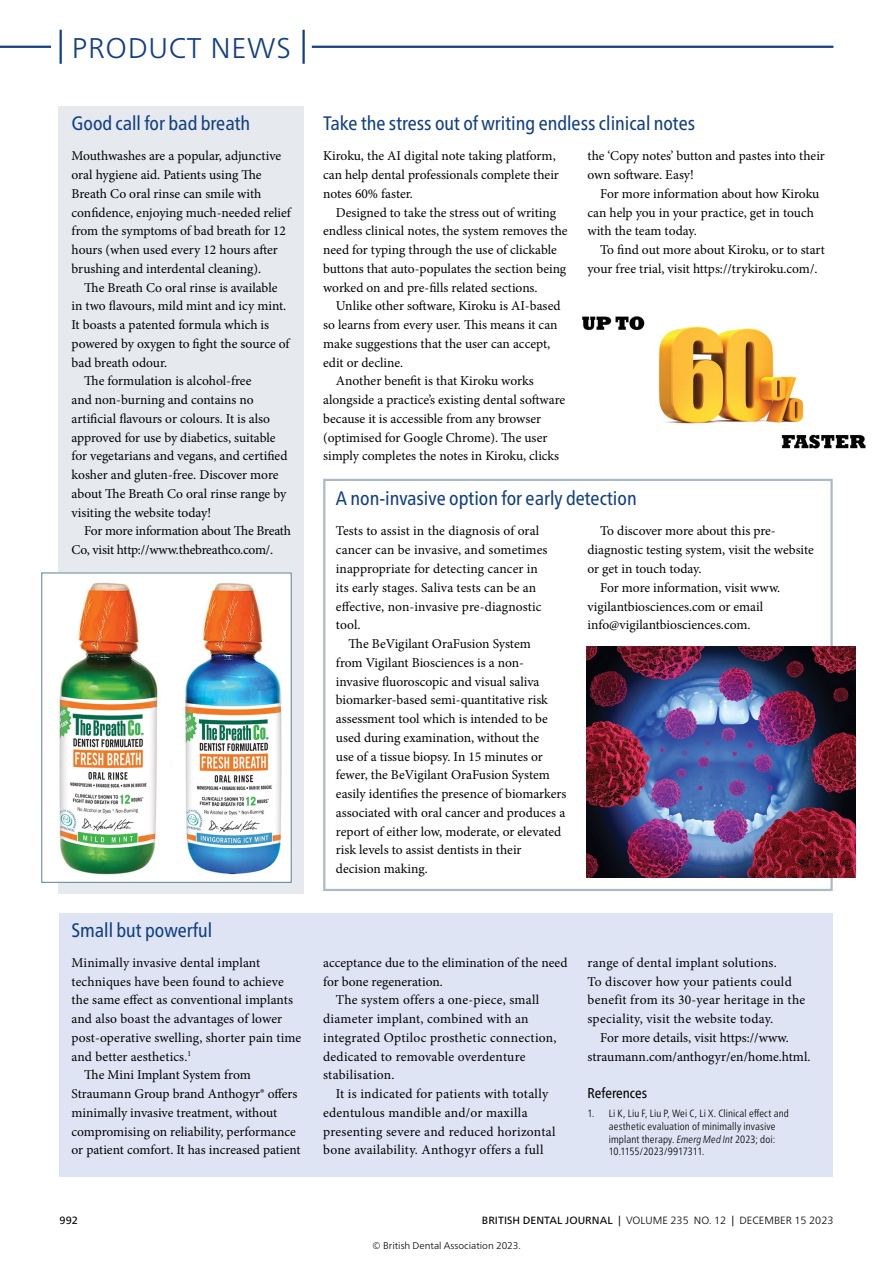
<style>
.page{position:relative;width:893px;height:1263px;background:#fff}
.page>*{position:absolute;margin:0;border:0;box-sizing:border-box;transform-origin:0 0}
.t1{font:300 28.5px "Frutiger Neue LT Pro";letter-spacing:.025em;color:#123f84}
.Title_9_Cnd_13pt_286{font:condensed 19.5px "Frutiger Neue LT Pro";color:#123f84}
.Title_9_Cnd_13pt_286-2{font:19.5px "Frutiger Neue LT Pro Cn Rg 2";color:#123f84}
.Para_9pt_ragged{font:condensed 19.5px "Frutiger Neue LT Pro";color:#123f84}
.Bibliography_Heading{font:14.25px "Frutiger Neue LT Pro Cn Rg 2";color:#000}
.Para_9pt_ragged-2{font:13.5px/18.8px "Minion Pro";color:#000}
.Para_9pt_ragged_1st{font:13.5px/18.8px "Minion Pro";color:#000}
.Para_9pt_ragged-3{font:13.5px/18.8px "Minion Pro";letter-spacing:.02em;color:#000}
.Para_9pt_ragged-4{font:13.5px/18.8px "Minion Pro";letter-spacing:-.02em;color:#000}
.t2{font:300 condensed 10.5px/12.8px "Frutiger Neue LT Pro";letter-spacing:.015em;color:#000}
.t3{font:300 10.5px "Frutiger Neue LT Pro";letter-spacing:.005em;color:#000}
.t4{font:10.5px "Frutiger Neue LT Pro";color:#000}
.t5{font:300 9.75px "Frutiger Neue LT Pro";color:#000}
.s1{font-family:"Frutiger Neue LT Pro Cn Lt 2";font-weight:400;font-stretch:normal}
.s2{font-style:italic}
.s3{font-weight:400}
</style>
<div class="page">
<div style="left:59px;top:913px;width:774px;height:263px;background:#dee4f3"></div>
<div style="left:59px;top:107px;width:245px;height:787px;background:#e6e9ee"></div>
<div style="left:323px;top:479px;width:510px;height:412px;border:2px solid #aeb9c7"></div>
<img style="left:582px;top:316px;width:284px;height:133px">
<img style="left:59px;top:575px;width:231px;height:306px">
<div style="left:41px;top:573px;width:251px;height:310px;border:1px solid #5b7d95"></div>
<img style="left:586px;top:647px;width:269px;height:231px">
<hr style="left:0;top:46px;width:51px;height:2px;background:#123f84">
<hr style="left:312px;top:46px;width:521px;height:2px;background:#123f84">
<hr style="left:60px;top:30px;width:2px;height:34px;background:#123f84">
<hr style="left:302px;top:30px;width:3px;height:34px;background:#123f84">
<h1 class="t1" style="left:72px;top:31px;width:221px">PRODUCT NEWS</h1>
<p class="Title_9_Cnd_13pt_286" style="left:72px;top:112px;width:180px">Good call for bad breath</p>
<p class="Title_9_Cnd_13pt_286-2" style="left:323px;top:112px;width:374px">Take the stress out of writing endless clinical notes</p>
<p class="Para_9pt_ragged_1st" style="left:72px;top:147px;width:221px">Mouthwashes are a popular, adjunctive oral hygiene aid. Patients using The Breath Co oral rinse can smile with confidence, enjoying much-needed relief from the symptoms of bad breath for 12 hours (when used every 12 hours after brushing and interdental cleaning).</p>
<p class="Para_9pt_ragged-2" style="left:72px;top:278px;width:220px;text-indent:13px">The Breath Co oral rinse is available in two flavours, mild mint and icy mint.<br>It boasts a patented formula which is powered by oxygen to fight the source of bad breath odour.</p>
<p class="Para_9pt_ragged-2" style="left:72px;top:372px;width:217px;text-indent:13px">The formulation is alcohol-free<br>and non-burning and contains no artificial flavours or colours. It is also approved for use by diabetics, suitable for vegetarians and vegans, and certified kosher and gluten-free. Discover more about The Breath Co oral rinse range by visiting the website today!</p>
<p class="Para_9pt_ragged-4" style="left:72px;top:522px;width:221px;text-indent:13px">For more information about The Breath<br>Co, visit http://www.thebreathco.com/.</p>
<p class="Para_9pt_ragged_1st" style="left:336px;top:522px;width:213px">Tests to assist in the diagnosis of oral cancer can be invasive, and sometimes inappropriate for detecting cancer in its early stages. Saliva tests can be an effective, non-invasive pre-diagnostic tool.</p>
<p class="Para_9pt_ragged-2" style="left:336px;top:634px;width:232px;text-indent:13px">The BeVigilant OraFusion System<br>from Vigilant Biosciences is a non&shy;invasive fluoroscopic and visual saliva biomarker-based semi-quantitative risk assessment tool which is intended to be used during examination, without the<br>use of a tissue biopsy. In 15 minutes or fewer, the BeVigilant OraFusion System easily identifies the presence of biomarkers associated with oral cancer and produces a report of either low, moderate, or elevated risk levels to assist dentists in their decision making.</p>
<p class="Para_9pt_ragged-2" style="left:587px;top:147px;width:239px">the ‘Copy notes’ button and pastes into their own software. Easy!</p>
<p class="Para_9pt_ragged-2" style="left:587px;top:184px;width:233px;text-indent:13px">For more information about how Kiroku can help you in your practice, get in touch with the team today.</p>
<p class="Para_9pt_ragged-2" style="left:587px;top:241px;width:239px;text-indent:13px">To find out more about Kiroku, or to start your free trial, visit https://trykiroku.com/.</p>
<p class="Para_9pt_ragged_1st" style="left:323px;top:147px;width:237px">Kiroku, the AI digital note taking platform, can help dental professionals complete their notes 60% faster.</p>
<p class="Para_9pt_ragged-2" style="left:323px;top:203px;width:246px;text-indent:13px">Designed to take the stress out of writing endless clinical notes, the system removes the need for typing through the use of clickable buttons that auto-populates the section being worked on and pre-fills related sections.</p>
<p class="Para_9pt_ragged-2" style="left:323px;top:297px;width:239px;text-indent:13px">Unlike other software, Kiroku is AI-based so learns from every user. This means it can make suggestions that the user can accept, edit or decline.</p>
<p class="Para_9pt_ragged-2" style="left:323px;top:372px;width:244px;text-indent:13px">Another benefit is that Kiroku works alongside a practice’s existing dental software because it is accessible from any browser (optimised for Google Chrome). The user simply completes the notes in Kiroku, clicks</p>
<p class="Title_9_Cnd_13pt_286" style="left:336px;top:487px;width:302px">A non-invasive option for early detection</p>
<p class="Para_9pt_ragged-2" style="left:587px;top:522px;width:228px;text-indent:13px">To discover more about this pre&shy;diagnostic testing system, visit the website or get in touch today.</p>
<p class="Para_9pt_ragged-2" style="left:587px;top:578px;width:194px;text-indent:13px">For more information, visit www. vigilantbiosciences.com or email info@vigilantbiosciences.com.</p>
<p class="Para_9pt_ragged" style="left:72px;top:918px;width:142px">Small but powerful</p>
<p class="Para_9pt_ragged-2" style="left:72px;top:953px;width:231px">Minimally invasive dental implant techniques have been found to achieve the same effect as conventional implants and also boast the advantages of lower post-operative swelling, shorter pain time and better aesthetics.<sup>1</sup></p>
<p class="Para_9pt_ragged-2" style="left:72px;top:1066px;width:231px;text-indent:13px">The Mini Implant System from Straumann Group brand Anthogyr® offers minimally invasive treatment, without compromising on reliability, performance or patient comfort. It has increased patient</p>
<p class="Para_9pt_ragged-2" style="left:323px;top:953px;width:246px">acceptance due to the elimination of the need for bone regeneration.</p>
<p class="Para_9pt_ragged-3" style="left:323px;top:991px;width:235px;text-indent:13px">The system offers a one-piece, small diameter implant, combined with an integrated Optiloc prosthetic connection, dedicated to removable overdenture stabilisation.</p>
<p class="Para_9pt_ragged-3" style="left:323px;top:1084px;width:234px;text-indent:13px">It is indicated for patients with totally edentulous mandible and/or maxilla presenting severe and reduced horizontal bone availability. Anthogyr offers a full</p>
<p class="Para_9pt_ragged-3" style="left:587px;top:953px;width:219px">range of dental implant solutions.<br>To discover how your patients could benefit from its 30-year heritage in the speciality, visit the website today.</p>
<p class="Para_9pt_ragged-2" style="left:587px;top:1028px;width:224px;text-indent:13px">For more details, visit https://www. straumann.com/anthogyr/en/home.html.</p>
<p class="Bibliography_Heading" style="left:587px;top:1085px;width:61px">References</p>
<p class="t2" style="left:609px;top:1107px;width:182px;text-indent:-21px">1. <span class="s1">Li K, Liu F, Liu P, Wei C, Li X. Clinical effect and </span>aesthetic evaluation of minimally invasive implant therapy. <span class="s2">Emerg Med Int</span> 2023; doi:<br>10.1155/2023/9917311.</p>
<p class="t4" style="left:60px;top:1214px;width:20px">992</p>
<p class="t3" style="left:482px;top:1214px;width:353px"><span class="s3">BRITISH DENTAL JOURNAL |</span> VOLUME 235 NO. 12 <span class="s3">|</span> Decem ber 15 2023</p>
<p class="t5" style="left:372px;top:1240px;width:150px">© B ritish Dental Association 2023.</p>
</div>
